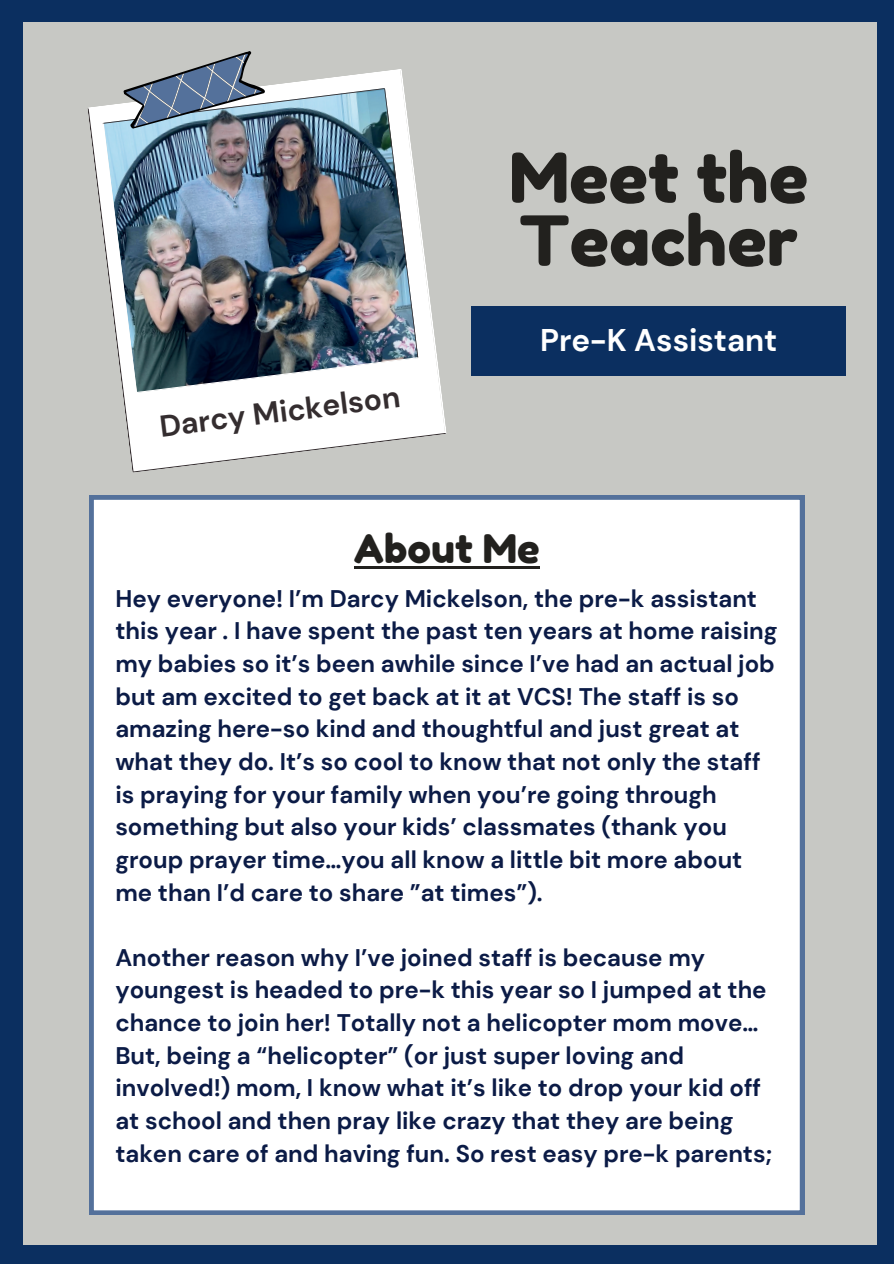
<style>
.page{position:relative;width:894px;height:1264px;background:#fff}
.page>*{position:absolute;margin:0;border:0;box-sizing:border-box;transform-origin:0 0}
.t1{font:68.7px/63px "Fredoka One";color:#22211e}
.t2{font:39.45px "Fredoka One";color:#22211e}
.t3{font:700 31.35px "DM Sans";color:#fff}
.t4{font:700 30.15px "DM Sans";color:#342d2f}
.t5{font:700 24px/32.7px "DM Sans";color:#0b1b46}
</style>
<div class="page">
<div style="left:0;top:0;width:893px;height:1263px;background:#0b2f60"></div>
<div style="left:23px;top:22px;width:853px;height:1222px;background:#c7c8c4"></div>
<div style="left:471px;top:307px;width:374px;height:69px;background:#0b2f60"></div>
<div style="left:89px;top:495px;width:715px;height:719px;background:#fff"></div>
<svg style="left:87px;top:108px;width:359px;height:364px"></svg>
<img style="left:88px;top:69px;width:358px;height:364px">
<svg style="left:123px;top:51px;width:142px;height:78px"></svg>
<hr style="left:354px;top:566px;width:185px;height:3px;background:#22211e">
<h1 class="t1" style="left:509px;top:146px;width:300px">Meet the<br>Teacher</h1>
<p class="t4" style="left:157px;top:407px;width:243px;rotate:-7deg">Darcy Mickelson</p>
<h3 class="t3" style="left:540px;top:321px;width:239px">Pre-K Assistant</h3>
<h2 class="t2" style="left:354px;top:524px;width:187px">About Me</h2>
<p class="t5" style="left:115px;top:582px;width:663px">Hey everyone! I’m Darcy Mickelson, the pre-k assistant this year . I have spent the past ten years at home raising my babies so it’s been awhile since I’ve had an actual job but am excited to get back at it at VCS! The staff is so amazing here-so kind and thoughtful and just great at what they do. It’s so cool to know that not only the staff is praying for your family when you’re going through something but also your kids’ classmates (thank you group prayer time…you all know a little bit more about me than I’d care to share ”at times”).</p>
<p class="t5" style="left:115px;top:941px;width:658px">Another reason why I’ve joined staff is because my youngest is headed to pre-k this year so I jumped at the chance to join her! Totally not a helicopter mom move… But, being a “helicopter” (or just super loving and involved!) mom, I know what it’s like to drop your kid off at school and then pray like crazy that they are being taken care of and having fun. So rest easy pre-k parents;</p>
</div>
